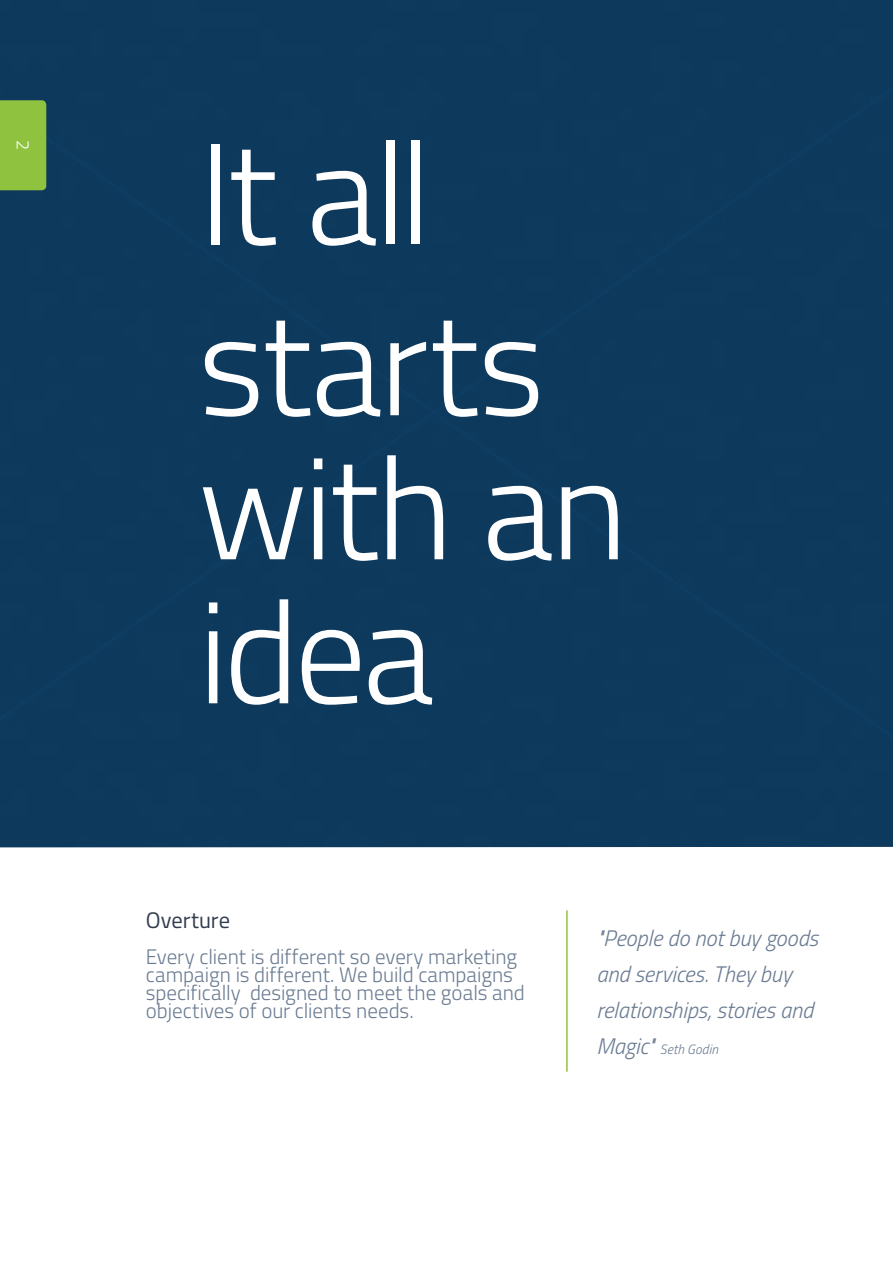
<style>
.page{position:relative;width:893px;height:1263px;background:#fff}
.page>*{position:absolute;margin:0;border:0;box-sizing:border-box;transform-origin:0 0}
.t1{font:300 144px/171px "Titillium Web";letter-spacing:-.025em;color:#fff}
.t2{font:italic 300 22.5px/36px "Titillium Web";letter-spacing:-.005em;color:#6b7c92}
.t3{font:22.5px "Titillium Web";color:#323d50}
.t4{font:300 21px/18px "Titillium Web";letter-spacing:-.005em;color:#6b7c92}
.t5{font:300 18px "Titillium Web";color:#fff}
.t6{font:italic 300 13.5px "Titillium Web";letter-spacing:.01em;color:#6b7c92}
.s1{font-size:22.5px}
</style>
<div class="page">
<hr style="left:566px;top:910px;width:2px;height:162px;background:#8fc33f">
<div style="left:0;top:0;width:893px;height:847px;background:#0d395d"></div>
<div style="left:0;top:100px;width:46px;height:90px;background:#8fc33f"></div>
<p class="t5" style="left:36px;top:140px;width:12px;rotate:90deg">2</p>
<h1 class="t1" style="left:198px;top:101px;width:348px">It all starts</h1>
<h1 class="t1" style="left:198px;top:430px;width:431px;line-height:144px">with an idea</h1>
<p class="t3" style="left:146px;top:904px;width:86px">Overture</p>
<p class="t4" style="left:146px;top:947px;width:380px">Every client is different so every marketing campaign is different. We build campaigns specifically designed to meet the goals and objectives of our clients needs.</p>
<p class="t2" style="left:596px;top:919px;width:223px">"People do not buy goods and services. They buy relationships, stories and</p>
<p class="t6" style="left:596px;top:1040px;width:123px"><span class="s1">Magic"</span> Seth Godin</p>
</div>
